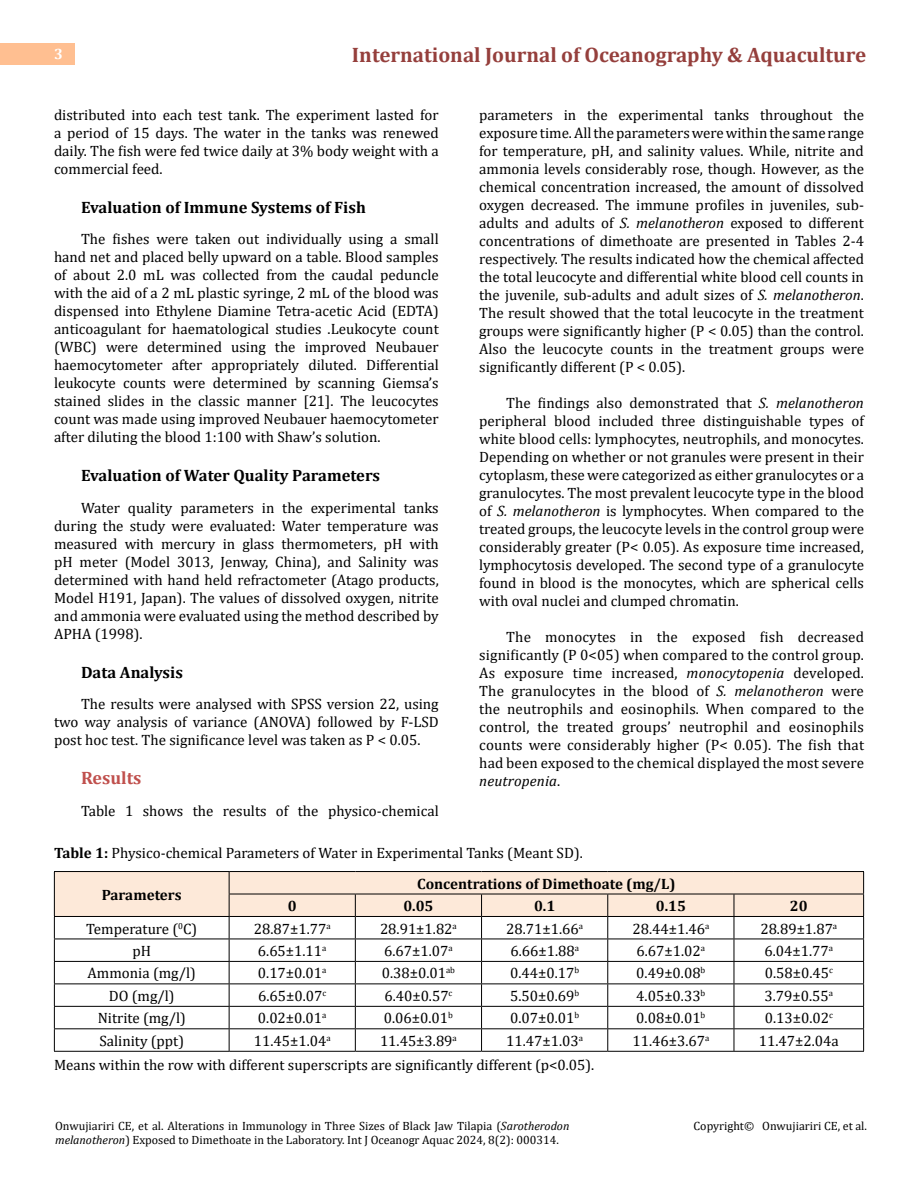
<style>
.page{position:relative;width:918px;height:1188px;background:#fff}
.page>*{position:absolute;margin:0;border:0;box-sizing:border-box;transform-origin:0 0}
.t1{font:700 21px "Cambria";color:#953f3c}
.t2{font:700 18px "Cambria";color:#c0504d}
.t3{font:700 16.5px "Cambria";color:#000}
.t4{font:15px/18px "Cambria";color:#000;text-align:justify}
.t5{font:700 15px "Cambria";color:#000}
.t6{font:700 15px "Cambria";color:#fff}
.t7{font:12px/14.4px "Cambria";color:#000}
.s1{font-style:italic}
.s2{font-weight:700}
</style>
<div class="page">
<div style="left:0;top:43px;width:75px;height:21px;background:#ffbf91"></div>
<hr style="left:54px;top:871px;width:175px;height:1px;background:#000">
<hr style="left:229px;top:871px;width:126px;height:1px;background:#000">
<hr style="left:355px;top:871px;width:127px;height:1px;background:#000">
<hr style="left:482px;top:871px;width:126px;height:1px;background:#000">
<hr style="left:608px;top:871px;width:126px;height:1px;background:#000">
<hr style="left:734px;top:871px;width:130px;height:1px;background:#000">
<svg style="left:54px;top:872px;width:810px;height:179px"></svg>
<hr style="left:54px;top:1051px;width:175px;height:1px;background:#000">
<hr style="left:229px;top:1051px;width:126px;height:1px;background:#000">
<hr style="left:355px;top:1051px;width:127px;height:1px;background:#000">
<hr style="left:482px;top:1051px;width:126px;height:1px;background:#000">
<hr style="left:608px;top:1051px;width:126px;height:1px;background:#000">
<hr style="left:734px;top:1051px;width:130px;height:1px;background:#000">
<p class="t6" style="left:54px;top:44px;width:10px">3</p>
<h1 class="t1" style="left:352px;top:40px;width:516px">International Journal of Oceanography &amp; Aquaculture</h1>
<p class="t4" style="left:54px;top:105px;width:386px">distributed into each test tank. The experiment lasted for a period of 15 days. The water in the tanks was renewed daily. The fish were fed twice daily at 3% body weight with a commercial feed.</p>
<p class="t3" style="left:81px;top:195px;width:286px">Evaluation of Immune Systems of Fish</p>
<p class="t4" style="left:54px;top:230px;width:386px;text-indent:27px">The fishes were taken out individually using a small hand net and placed belly upward on a table. Blood samples of about 2.0 mL was collected from the caudal peduncle with the aid of a 2 mL plastic syringe, 2 mL of the blood was dispensed into Ethylene Diamine Tetra-acetic Acid (EDTA) anticoagulant for haematological studies .Leukocyte count (WBC) were determined using the improved Neubauer haemocytometer after appropriately diluted. Differential leukocyte counts were determined by scanning Giemsa’s stained slides in the classic manner [21]. The leucocytes count was made using improved Neubauer haemocytometer after diluting the blood 1:100 with Shaw’s solution.</p>
<p class="t3" style="left:81px;top:464px;width:301px">Evaluation of Water Quality Parameters</p>
<p class="t4" style="left:54px;top:498px;width:386px;text-indent:27px">Water quality parameters in the experimental tanks during the study were evaluated: Water temperature was measured with mercury in glass thermometers, pH with pH meter (Model 3013, Jenway, China), and Salinity was determined with hand held refractometer (Atago products, Model H191, Japan). The values of dissolved oxygen, nitrite and ammonia were evaluated using the method described by APHA (1998).</p>
<p class="t3" style="left:81px;top:660px;width:103px">Data Analysis</p>
<p class="t4" style="left:54px;top:695px;width:386px;text-indent:27px">The results were analysed with SPSS version 22, using two way analysis of variance (ANOVA) followed by F-LSD post hoc test. The significance level was taken as P &lt; 0.05.</p>
<p class="t2" style="left:81px;top:765px;width:62px">Results</p>
<p class="t4" style="left:81px;top:801px;width:359px">Table 1 shows the results of the physico-chemical</p>
<p class="t4" style="left:479px;top:105px;width:386px">parameters in the experimental tanks throughout the exposure time. All the parameters were within the same range for temperature, pH, and salinity values. While, nitrite and ammonia levels considerably rose, though. However, as the chemical concentration increased, the amount of dissolved oxygen decreased. The immune profiles in juveniles, sub&shy;adults and adults of <span class="s1">S. melanotheron</span> exposed to different concentrations of dimethoate are presented in Tables 2-4 respectively. The results indicated how the chemical affected the total leucocyte and differential white blood cell counts in the juvenile, sub-adults and adult sizes of <span class="s1">S. melanotheron</span>.<br>The result showed that the total leucocyte in the treatment groups were significantly higher (P &lt; 0.05) than the control.<br>Also the leucocyte counts in the treatment groups were significantly different (P &lt; 0.05).</p>
<p class="t4" style="left:479px;top:393px;width:386px;text-indent:27px">The findings also demonstrated that <span class="s1">S. melanotheron </span>peripheral blood included three distinguishable types of white blood cells: lymphocytes, neutrophils, and monocytes.<br>Depending on whether or not granules were present in their cytoplasm, these were categorized as either granulocytes or a granulocytes. The most prevalent leucocyte type in the blood of <span class="s1">S. melanotheron</span> is lymphocytes. When compared to the treated groups, the leucocyte levels in the control group were considerably greater (P&lt; 0.05). As exposure time increased, lymphocytosis developed. The second type of a granulocyte found in blood is the monocytes, which are spherical cells with oval nuclei and clumped chromatin.</p>
<p class="t4" style="left:479px;top:627px;width:386px;text-indent:27px">The monocytes in the exposed fish decreased significantly (P 0&lt;05) when compared to the control group.<br>As exposure time increased, <span class="s1">monocytopenia</span> developed.<br>The granulocytes in the blood of <span class="s1">S. melanotheron</span> were the neutrophils and eosinophils. When compared to the control, the treated groups’ neutrophil and eosinophils counts were considerably higher (P&lt; 0.05). The fish that had been exposed to the chemical displayed the most severe <span class="s1">neutropenia</span>.</p>
<p class="t4" style="left:54px;top:844px;width:530px"><span class="s2">Table 1:</span> Physico-chemical Parameters of Water in Experimental Tanks (Meant SD).</p>
<p class="t5" style="left:102px;top:884px;width:81px">Parameters</p>
<p class="t5" style="left:417px;top:873px;width:260px">Concentrations of Dimethoate (mg/L)</p>
<p class="t5" style="left:288px;top:895px;width:10px">0</p>
<p class="t5" style="left:403px;top:895px;width:32px">0.05</p>
<p class="t5" style="left:534px;top:895px;width:23px">0.1</p>
<p class="t5" style="left:656px;top:895px;width:32px">0.15</p>
<p class="t5" style="left:790px;top:895px;width:19px">20</p>
<p class="t4" style="left:86px;top:919px;width:113px">Temperature (<sup>0</sup>C)</p>
<p class="t4" style="left:254px;top:919px;width:78px">28.87±1.77<sup>a</sup></p>
<p class="t4" style="left:380px;top:919px;width:78px">28.91±1.82<sup>a</sup></p>
<p class="t4" style="left:506px;top:919px;width:78px">28.71±1.66<sup>a</sup></p>
<p class="t4" style="left:632px;top:919px;width:78px">28.44±1.46<sup>a</sup></p>
<p class="t4" style="left:760px;top:919px;width:78px">28.89±1.87<sup>a</sup></p>
<p class="t4" style="left:132px;top:942px;width:20px">pH</p>
<p class="t4" style="left:258px;top:942px;width:70px">6.65±1.11<sup>a</sup></p>
<p class="t4" style="left:384px;top:942px;width:70px">6.67±1.07<sup>a</sup></p>
<p class="t4" style="left:510px;top:942px;width:70px">6.66±1.88<sup>a</sup></p>
<p class="t4" style="left:637px;top:942px;width:70px">6.67±1.02<sup>a</sup></p>
<p class="t4" style="left:765px;top:942px;width:70px">6.04±1.77<sup>a</sup></p>
<p class="t4" style="left:88px;top:964px;width:110px">Ammonia (mg/l)</p>
<p class="t4" style="left:258px;top:964px;width:70px">0.17±0.01<sup>a</sup></p>
<p class="t4" style="left:382px;top:964px;width:75px">0.38±0.01<sup>ab</sup></p>
<p class="t4" style="left:510px;top:964px;width:71px">0.44±0.17<sup>b</sup></p>
<p class="t4" style="left:636px;top:964px;width:71px">0.49±0.08<sup>b</sup></p>
<p class="t4" style="left:765px;top:964px;width:70px">0.58±0.45<sup>c</sup></p>
<p class="t4" style="left:109px;top:987px;width:67px">DO (mg/l)</p>
<p class="t4" style="left:258px;top:987px;width:70px">6.65±0.07<sup>c</sup></p>
<p class="t4" style="left:384px;top:987px;width:70px">6.40±0.57<sup>c</sup></p>
<p class="t4" style="left:510px;top:987px;width:71px">5.50±0.69<sup>b</sup></p>
<p class="t4" style="left:636px;top:987px;width:71px">4.05±0.33<sup>b</sup></p>
<p class="t4" style="left:765px;top:987px;width:70px">3.79±0.55<sup>a</sup></p>
<p class="t4" style="left:98px;top:1009px;width:90px">Nitrite (mg/l)</p>
<p class="t4" style="left:258px;top:1009px;width:70px">0.02±0.01<sup>a</sup></p>
<p class="t4" style="left:384px;top:1009px;width:71px">0.06±0.01<sup>b</sup></p>
<p class="t4" style="left:510px;top:1009px;width:71px">0.07±0.01<sup>b</sup></p>
<p class="t4" style="left:636px;top:1009px;width:71px">0.08±0.01<sup>b</sup></p>
<p class="t4" style="left:765px;top:1009px;width:70px">0.13±0.02<sup>c</sup></p>
<p class="t4" style="left:99px;top:1032px;width:86px">Salinity (ppt)</p>
<p class="t4" style="left:254px;top:1032px;width:78px">11.45±1.04<sup>a</sup></p>
<p class="t4" style="left:380px;top:1032px;width:78px">11.45±3.89<sup>a</sup></p>
<p class="t4" style="left:506px;top:1032px;width:78px">11.47±1.03<sup>a</sup></p>
<p class="t4" style="left:632px;top:1032px;width:78px">11.46±3.67<sup>a</sup></p>
<p class="t4" style="left:759px;top:1032px;width:81px">11.47±2.04a</p>
<p class="t4" style="left:54px;top:1056px;width:542px">Means within the row with different superscripts are significantly different (p&lt;0.05).</p>
<p class="t7" style="left:55px;top:1118px;width:516px">Onwujiariri CE, et al. Alterations in Immunology in Three Sizes of Black Jaw Tilapia (<span class="s1">Sarotherodon melanotheron</span>) Exposed to Dimethoate in the Laboratory. Int J Oceanogr Aquac 2024, 8(2): 000314.</p>
<p class="t7" style="left:694px;top:1118px;width:175px">Copyright© Onwujiariri CE, et al.</p>
</div>
